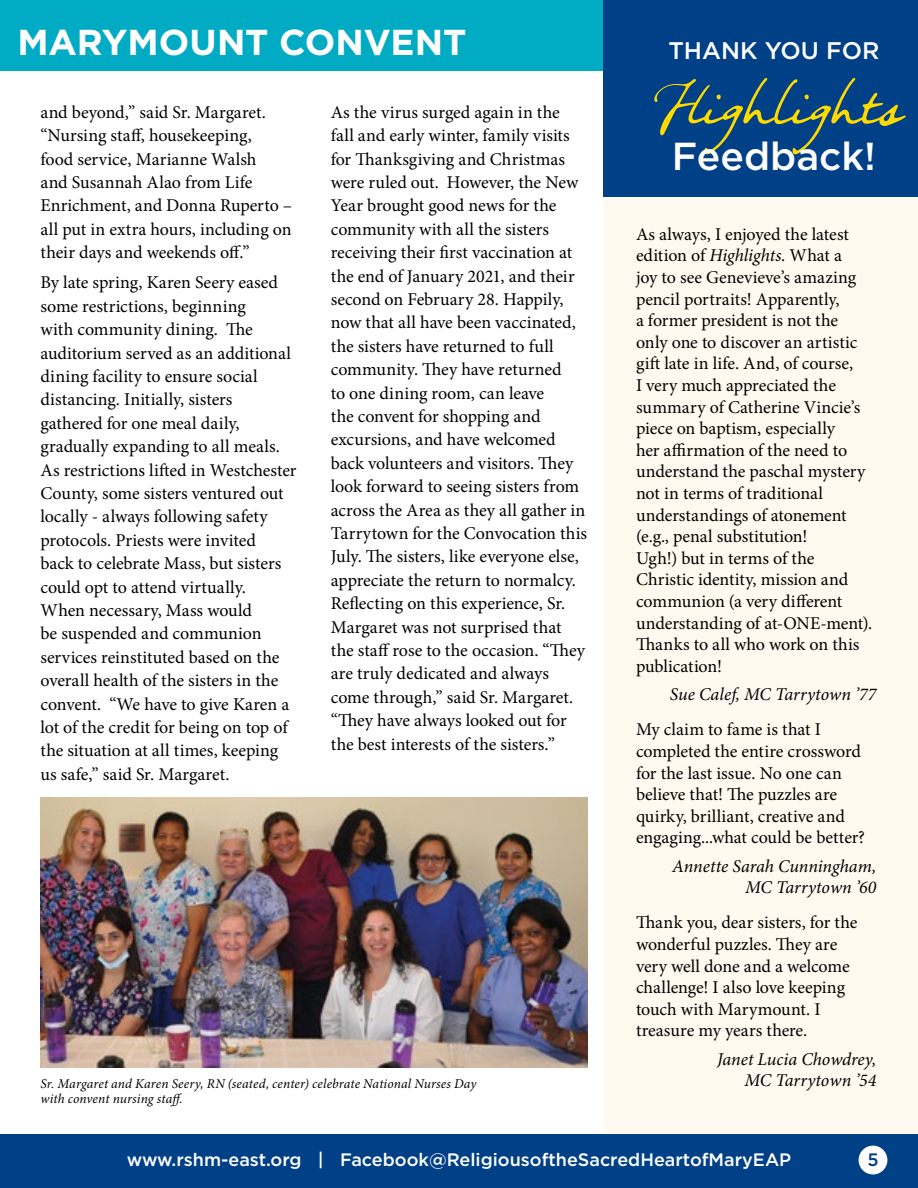
<style>
.page{position:relative;width:918px;height:1188px;background:#fff}
.page>*{position:absolute;margin:0;border:0;box-sizing:border-box;transform-origin:0 0}
.t1{font:54px "Night Wind Sent";color:#ffda00}
.t2{font:500 39px "Gotham";color:#fff}
.t3{font:700 36px "Gotham";letter-spacing:-.005em;color:#fff}
.t4{font:500 24px "Gotham";color:#fff}
.t5{font:18px/23.4px "Minion Pro";letter-spacing:-.005em;color:#000}
.t6{font:italic 18px/21.6px "Minion Pro";color:#000;text-align:right}
.t7{font:500 18px "Gotham";color:#fff}
.t8{font:500 18px "Gotham";color:#004086}
.t9{font:italic 13.5px/15px "Minion Pro";letter-spacing:.01em;color:#000}
.s1{font-style:italic}
</style>
<div class="page">
<div style="left:0;top:1134px;width:918px;height:54px;background:#004086"></div>
<div style="left:859px;top:1146px;width:28px;height:28px;background:#fff;border-radius:50%"></div>
<div style="left:0;top:0;width:603px;height:70px;background:#00abc3"></div>
<img style="left:40px;top:797px;width:548px;height:270px">
<div style="left:605px;top:0;width:313px;height:1134px;background:#fff9ef"></div>
<div style="left:603px;top:0;width:315px;height:197px;background:#004086"></div>
<h3 class="t3" style="left:17px;top:18px;width:450px">MARYMOUNT CONVENT</h3>
<p class="t5" style="left:40px;top:100px;width:253px">and beyond,” said Sr. Margaret. “Nursing staff, housekeeping,<br>food service, Marianne Walsh<br>and Susannah Alao from Life<br>Enrichment, and Donna Ruperto – all put in extra hours, including on their days and weekends off.”</p>
<p class="t5" style="left:40px;top:271px;width:258px">By late spring, Karen Seery eased some restrictions, beginning<br>with community dining. The auditorium served as an additional dining facility to ensure social distancing. Initially, sisters gathered for one meal daily, gradually expanding to all meals.<br>As restrictions lifted in Westchester<br>County, some sisters ventured out locally - always following safety protocols. Priests were invited<br>back to celebrate Mass, but sisters could opt to attend virtually.<br>When necessary, Mass would<br>be suspended and communion services reinstituted based on the overall health of the sisters in the convent. “We have to give Karen a lot of the credit for being on top of the situation at all times, keeping us safe,” said Sr. Margaret.</p>
<p class="t5" style="left:331px;top:100px;width:258px">As the virus surged again in the fall and early winter, family visits for Thanksgiving and Christmas were ruled out. However, the New Year brought good news for the community with all the sisters receiving their first vaccination at the end of January 2021, and their second on February 28. Happily, now that all have been vaccinated, the sisters have returned to full community. They have returned<br>to one dining room, can leave<br>the convent for shopping and excursions, and have welcomed back volunteers and visitors. They look forward to seeing sisters from across the Area as they all gather in Tarrytown for the Convocation this July. The sisters, like everyone else, appreciate the return to normalcy.<br>Reflecting on this experience, Sr.<br>Margaret was not surprised that the staff rose to the occasion. “They are truly dedicated and always come through,” said Sr. Margaret. “They have always looked out for the best interests of the sisters.”</p>
<p class="t9" style="left:40px;top:1077px;width:437px">Sr. Margaret and Karen Seery, RN (seated, center) celebrate National Nurses Day with convent nursing staff.</p>
<h3 class="t4" style="left:668px;top:35px;width:213px">THANK YOU FOR</h3>
<h1 class="t1" style="left:647px;top:73px;width:255px">Highlights</h1>
<h2 class="t2" style="left:672px;top:131px;width:206px">Feedback!</h2>
<p class="t5" style="left:636px;top:223px;width:238px;line-height:21.6px">As always, I enjoyed the latest edition of <span class="s1">Highlights</span>. What a<br>joy to see Genevieve’s amazing pencil portraits! Apparently,<br>a former president is not the only one to discover an artistic gift late in life. And, of course,<br>I very much appreciated the summary of Catherine Vincie’s piece on baptism, especially<br>her affirmation of the need to understand the paschal mystery not in terms of traditional understandings of atonement (e.g., penal substitution!<br>Ugh!) but in terms of the<br>Christic identity, mission and communion (a very different understanding of at-ONE-ment).<br>Thanks to all who work on this publication!</p>
<p class="t6" style="left:670px;top:684px;width:208px">Sue Calef, MC Tarrytown ’77</p>
<p class="t5" style="left:636px;top:719px;width:231px;line-height:21.6px">My claim to fame is that I completed the entire crossword for the last issue. No one can believe that! The puzzles are quirky, brilliant, creative and engaging...what could be better?</p>
<p class="t6" style="left:672px;top:855px;width:206px">Annette Sarah Cunningham,<br>MC Tarrytown ’60</p>
<p class="t5" style="left:636px;top:912px;width:223px;line-height:21.6px">Thank you, dear sisters, for the wonderful puzzles. They are very well done and a welcome challenge! I also love keeping touch with Marymount. I treasure my years there.</p>
<p class="t6" style="left:717px;top:1048px;width:161px">Janet Lucia Chowdrey,<br>MC Tarrytown ’54</p>
<p class="t7" style="left:127px;top:1148px;width:666px">www.rshm-east.org | Facebook@ReligiousoftheSacredHeartofMaryEAP</p>
<p class="t8" style="left:867px;top:1148px;width:13px">5</p>
</div>
